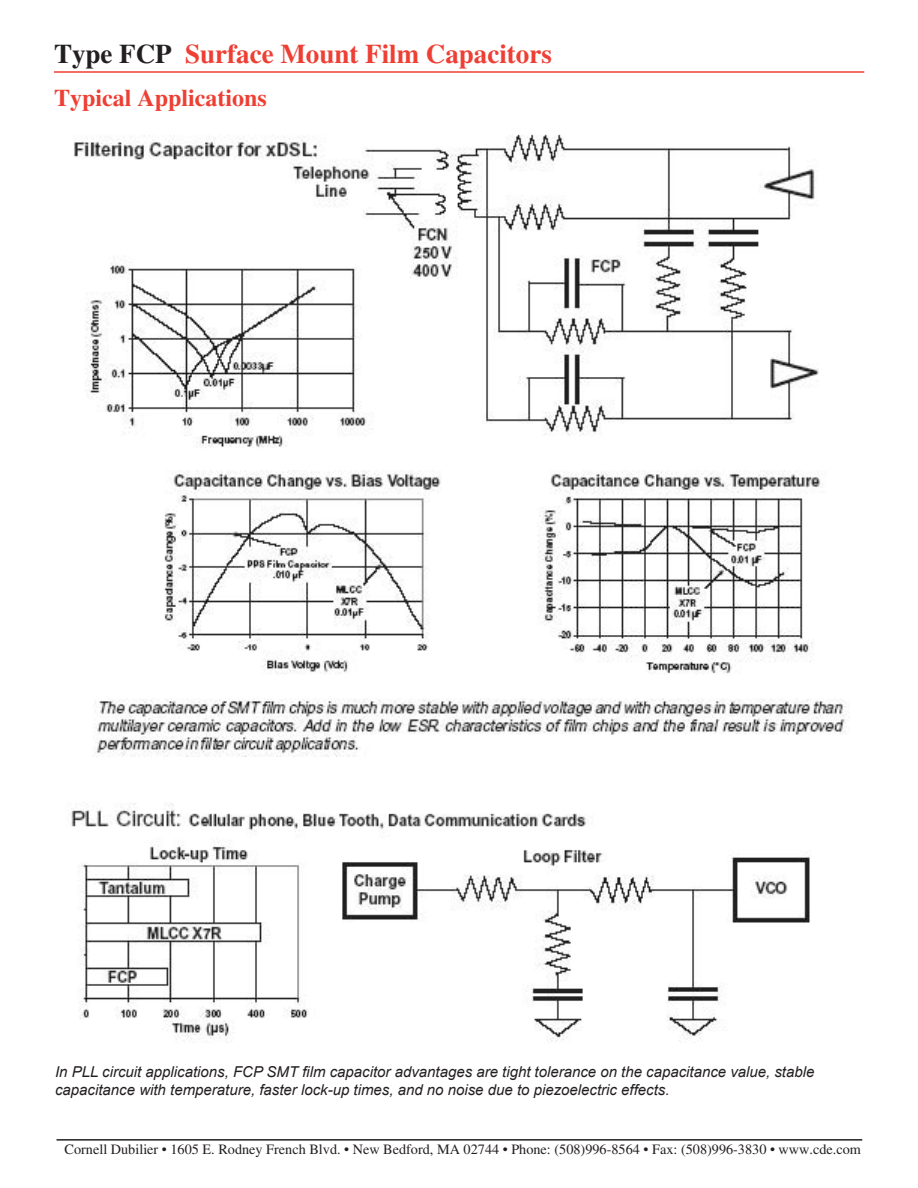
<style>
.page{position:relative;width:918px;height:1188px;background:#fff}
.page>*{position:absolute;margin:0;border:0;box-sizing:border-box;transform-origin:0 0}
.t1{font:700 27px "Times";color:#ee3f34}
.t2{font:700 24px "Times";color:#ee3f34}
.t3{font:italic 15px/18px "Arial";color:#231f20}
.t4{font:14.25px "Times";color:#231f20}
.s1{color:#231f20}
</style>
<div class="page">
<hr style="left:54px;top:71px;width:810px;height:2px;background:#ee3f34">
<hr style="left:57px;top:1139px;width:805px;height:2px;background:#231f20">
<img style="left:74px;top:134px;width:745px;height:314px">
<img style="left:93px;top:470px;width:757px;height:287px">
<img style="left:71px;top:802px;width:740px;height:241px">
<h1 class="t1" style="left:54px;top:38px;width:499px"><span class="s1">Type FCP</span> Surface Mount Film Capacitors</h1>
<h2 class="t2" style="left:54px;top:84px;width:214px">Typical Applications</h2>
<p class="t3" style="left:55px;top:1063px;width:761px">In PLL circuit applications, FCP SMT film capacitor advantages are tight tolerance on the capacitance value, stable capacitance with temperature, faster lock-up times, and no noise due to piezoelectric effects.</p>
<p class="t4" style="left:65px;top:1141px;width:798px">Cornell Dubilier • 1605 E. Rodney French Blvd. • New Bedford, MA 02744 • Phone: (508)996-8564 • Fax: (508)996-3830 • www.cde.com</p>
</div>
